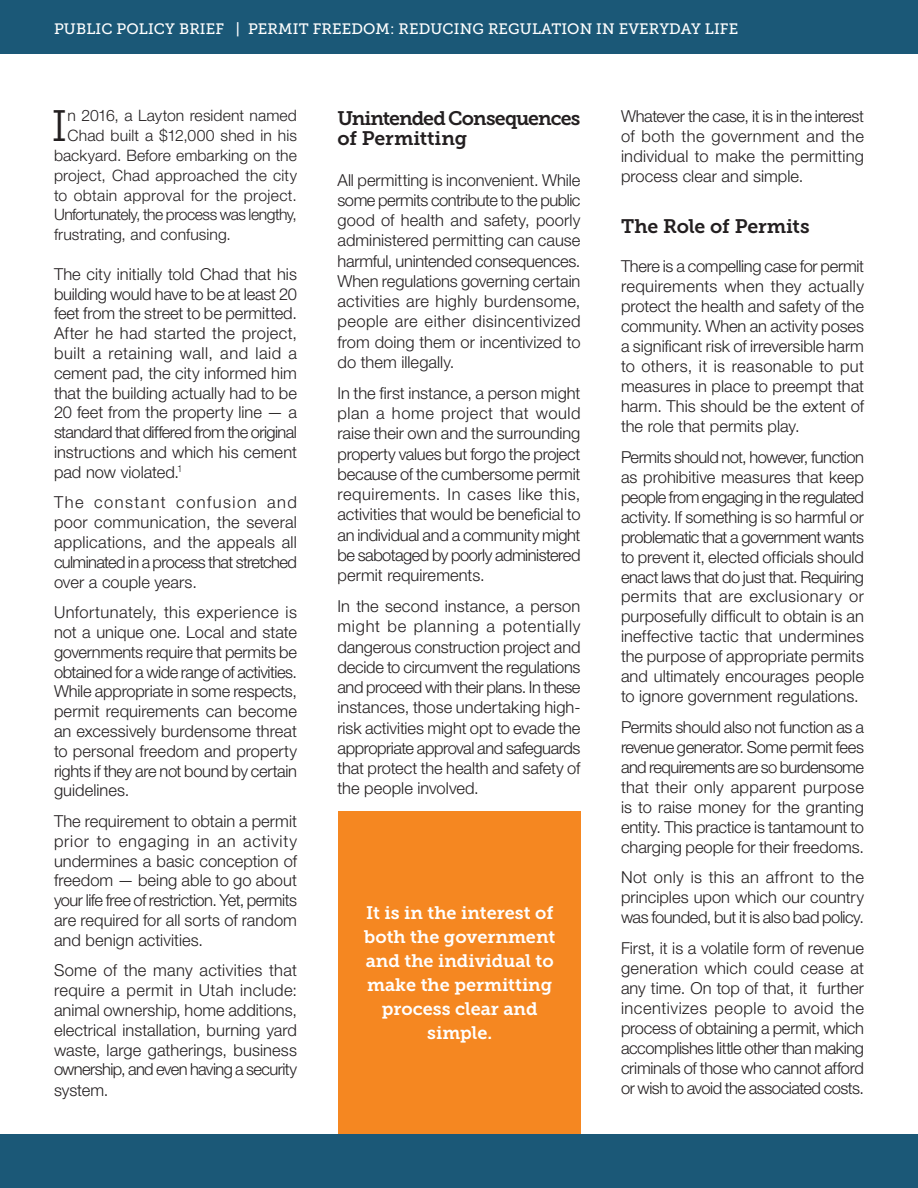
<style>
.page{position:relative;width:918px;height:1188px;background:#fff}
.page>*{position:absolute;margin:0;border:0;box-sizing:border-box;transform-origin:0 0}
.t1{font:43.95px "Museo Slab 300";color:#231f20}
.t2{font:19.5px/20.2px "Museo Slab 700";letter-spacing:-.025em;color:#231f20}
.t3{font:18px/24px "Museo Slab 700";color:#fff;text-align:center}
.t4{font:300 16.5px/20px "Helvetica Neue LT Pro";color:#231f20;text-align:justify}
.t5{font:300 15.75px "Helvetica Neue LT Pro";letter-spacing:.005em;color:#231f20}
.t6{font:300 15.75px "Helvetica Neue LT Pro";letter-spacing:-.03em;color:#231f20}
.t7{font:300 15.75px "Helvetica Neue LT Pro";letter-spacing:.025em;color:#231f20}
.t8{font:15px "Museo Slab 500";letter-spacing:.01em;color:#fff}
</style>
<div class="page">
<div style="left:0;top:1134px;width:918px;height:54px;background:#1b5877"></div>
<div style="left:0;top:0;width:918px;height:54px;background:#1b5877"></div>
<div style="left:338px;top:811px;width:243px;height:323px;background:#f58721"></div>
<p class="t8" style="left:54px;top:20px;width:686px">PUBLIC POLICY BRIEF | PERMIT FREEDOM: REDUCING REGULATION IN EVERYDAY LIFE</p>
<p class="t1" style="left:52px;top:102px;width:17px">I</p>
<p class="t5" style="left:68px;top:106px;width:231px">n 2016, a Layton resident named</p>
<p class="t5" style="left:68px;top:126px;width:231px">Chad built a $12,000 shed in his</p>
<p class="t5" style="left:54px;top:146px;width:245px">backyard. Before embarking on the</p>
<p class="t5" style="left:54px;top:166px;width:245px">project, Chad approached the city</p>
<p class="t7" style="left:54px;top:185px;width:244px">to obtain approval for the project.</p>
<p class="t6" style="left:54px;top:205px;width:245px">Unfortunately, the process was lengthy,</p>
<p class="t5" style="left:54px;top:225px;width:178px">frustrating, and confusing.</p>
<p class="t4" style="left:54px;top:264px;width:245px">The city initially told Chad that his building would have to be at least 20 feet from the street to be permitted.<br>After he had started the project, built a retaining wall, and laid a cement pad, the city informed him that the building actually had to be 20 feet from the property line — a standard that differed from the original instructions and which his cement pad now violated.<sup>1</sup></p>
<p class="t4" style="left:54px;top:492px;width:245px">The constant confusion and poor communication, the several applications, and the appeals all culminated in a process that stretched over a couple years.</p>
<p class="t4" style="left:54px;top:602px;width:245px">Unfortunately, this experience is not a unique one. Local and state governments require that permits be obtained for a wide range of activities.<br>While appropriate in some respects, permit requirements can become an excessively burdensome threat to personal freedom and property rights if they are not bound by certain guidelines.</p>
<p class="t4" style="left:54px;top:811px;width:245px">The requirement to obtain a permit prior to engaging in an activity undermines a basic conception of freedom — being able to go about your life free of restriction. Yet, permits are required for all sorts of random and benign activities.</p>
<p class="t4" style="left:54px;top:960px;width:245px">Some of the many activities that require a permit in Utah include: animal ownership, home additions, electrical installation, burning yard waste, large gatherings, business ownership, and even having a security system.</p>
<p class="t2" style="left:338px;top:108px;width:244px">Unintended Consequences of Permitting</p>
<p class="t4" style="left:338px;top:169px;width:245px">All permitting is inconvenient. While some permits contribute to the public good of health and safety, poorly administered permitting can cause harmful, unintended consequences.<br>When regulations governing certain activities are highly burdensome, people are either disincentivized from doing them or incentivized to do them illegally.</p>
<p class="t4" style="left:338px;top:383px;width:245px">In the first instance, a person might plan a home project that would raise their own and the surrounding property values but forgo the project because of the cumbersome permit requirements. In cases like this, activities that would be beneficial to an individual and a community might be sabotaged by poorly administered permit requirements.</p>
<p class="t4" style="left:338px;top:596px;width:245px">In the second instance, a person might be planning a potentially dangerous construction project and decide to circumvent the regulations and proceed with their plans. In these instances, those undertaking high&shy;risk activities might opt to evade the appropriate approval and safeguards that protect the health and safety of the people involved.</p>
<p class="t3" style="left:364px;top:901px;width:193px">It is in the interest of both the government and the individual to make the permitting process clear and simple.</p>
<p class="t4" style="left:621px;top:106px;width:245px">Whatever the case, it is in the interest of both the government and the individual to make the permitting process clear and simple.</p>
<p class="t2" style="left:621px;top:216px;width:190px">The Role of Permits</p>
<p class="t4" style="left:621px;top:256px;width:245px">There is a compelling case for permit requirements when they actually protect the health and safety of the community. When an activity poses a significant risk of irreversible harm to others, it is reasonable to put measures in place to preempt that harm. This should be the extent of the role that permits play.</p>
<p class="t4" style="left:621px;top:447px;width:245px">Permits should not, however, function as prohibitive measures that keep people from engaging in the regulated activity. If something is so harmful or problematic that a government wants to prevent it, elected officials should enact laws that do just that. Requiring permits that are exclusionary or purposefully difficult to obtain is an ineffective tactic that undermines the purpose of appropriate permits and ultimately encourages people to ignore government regulations.</p>
<p class="t4" style="left:621px;top:717px;width:245px">Permits should also not function as a revenue generator. Some permit fees and requirements are so burdensome that their only apparent purpose is to raise money for the granting entity. This practice is tantamount to charging people for their freedoms.</p>
<p class="t4" style="left:621px;top:867px;width:245px">Not only is this an affront to the principles upon which our country was founded, but it is also bad policy.</p>
<p class="t4" style="left:621px;top:938px;width:245px">First, it is a volatile form of revenue generation which could cease at any time. On top of that, it further incentivizes people to avoid the process of obtaining a permit, which accomplishes little other than making criminals of those who cannot afford or wish to avoid the associated costs.</p>
</div>
